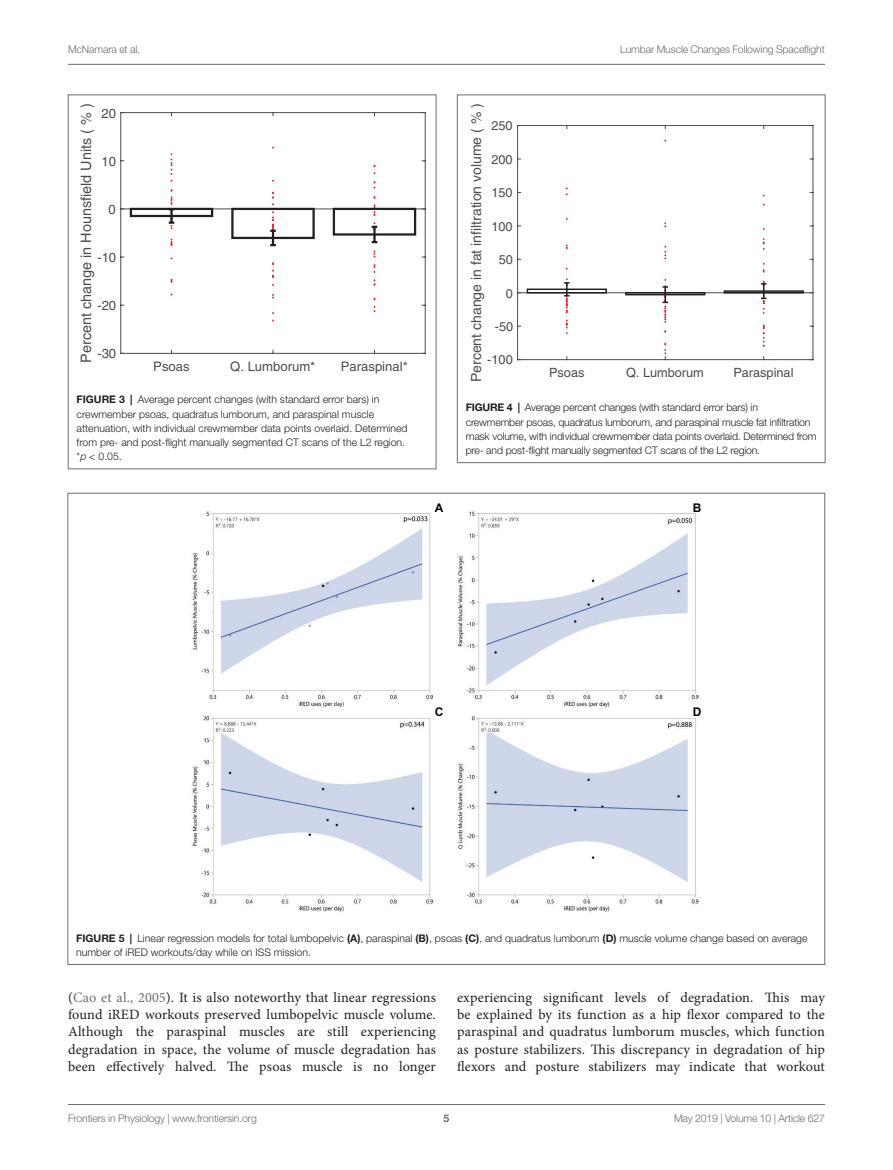
<style>
.page{position:relative;width:893px;height:1170px;background:#fff}
.page>*{position:absolute;margin:0;border:0;box-sizing:border-box;transform-origin:0 0}
.t1{font:14.4px "Helvetica";color:#4d4d4f}
.TEXT_FLUSH{font:14.25px/17.2px "Minion Pro";letter-spacing:.005em;color:#231f20;text-align:justify}
.t2{font:13.95px "Helvetica";color:#4d4d4f}
.t3{font:13.05px "Helvetica";color:#4d4d4f}
.t4{font:12.75px "Helvetica";color:#4d4d4f}
.t5{font:700 12px "Arial";color:#040503}
.FIG_LEG{font:300 10.5px/14.2px "Helvetica Neue LT Std";color:#231f20}
.t6{font:300 10.5px "Helvetica Neue LT Std";letter-spacing:-.015em;color:#6c6d70}
.t7{font:700 10.5px "Helvetica Neue LT Std";color:#6c6d70}
.s1{font-weight:700}
.s2{font-style:italic}
.s3{color:#6c6d70}
</style>
<div class="page">
<hr style="left:68px;top:64px;width:757px;height:1px;background:#6c6d70">
<hr style="left:68px;top:1104px;width:757px;height:1px;background:#6c6d70">
<hr style="left:518px;top:125px;width:295px;height:1px;background:#4b4c4d">
<hr style="left:518px;top:359px;width:295px;height:1px;background:#4b4c4d">
<hr style="left:813px;top:125px;width:1px;height:234px;background:#4b4c4d">
<hr style="left:517px;top:125px;width:1px;height:234px;background:#4b4c4d">
<hr style="left:518px;top:292px;width:295px;height:1px;background:#4b4c4d">
<svg style="left:566px;top:320px;width:2px;height:14px"></svg>
<svg style="left:664px;top:342px;width:2px;height:17px"></svg>
<svg style="left:763px;top:324px;width:2px;height:23px"></svg>
<svg style="left:664px;top:246px;width:2px;height:13px"></svg>
<svg style="left:763px;top:238px;width:2px;height:12px"></svg>
<div style="left:724px;top:290px;width:80px;height:3px;border:2px solid #231f20"></div>
<div style="left:625px;top:292px;width:80px;height:3px;border:2px solid #231f20"></div>
<div style="left:527px;top:288px;width:80px;height:5px;border:2px solid #231f20"></div>
<svg style="left:761px;top:280px;width:5px;height:34px"></svg>
<svg style="left:564px;top:278px;width:5px;height:35px"></svg>
<svg style="left:662px;top:279px;width:6px;height:43px"></svg>
<div style="left:457px;top:95px;width:368px;height:368px;border:1px solid #6c6d70"></div>
<img style="left:191px;top:510px;width:508px;height:402px">
<hr style="left:121px;top:112px;width:304px;height:1px;background:#4b4c4d">
<hr style="left:121px;top:353px;width:304px;height:1px;background:#4b4c4d">
<hr style="left:425px;top:113px;width:1px;height:240px;background:#4b4c4d">
<hr style="left:120px;top:113px;width:1px;height:240px;background:#4b4c4d">
<svg style="left:121px;top:147px;width:304px;height:139px"></svg>
<div style="left:68px;top:95px;width:368px;height:374px;border:1px solid #6c6d70"></div>
<p class="t6" style="left:68px;top:42px;width:74px">McNamara et al.</p>
<p class="t6" style="left:620px;top:42px;width:206px">Lumbar Muscle Changes Following Spaceflight</p>
<p class="t1" style="left:78px;top:363px;width:261px;rotate:-90deg">Percent change in Hounsfield Units ( % )</p>
<p class="FIG_LEG" style="left:77px;top:392px;width:332px"><span class="s1">FIGURE 3 |</span> Average percent changes (with standard error bars) in crewmember psoas, quadratus lumborum, and paraspinal muscle attenuation, with individual crewmember data points overlaid. Determined from pre- and post-flight manually segmented CT scans of the L2 region. *<span class="s2">p</span> &lt; 0.05.</p>
<p class="t3" style="left:102px;top:105px;width:16px">20</p>
<p class="t3" style="left:102px;top:153px;width:16px">10</p>
<p class="t3" style="left:109px;top:202px;width:9px">0</p>
<p class="t3" style="left:97px;top:250px;width:20px">-10</p>
<p class="t3" style="left:97px;top:298px;width:20px">-20</p>
<p class="t3" style="left:97px;top:346px;width:20px">-30</p>
<p class="t3" style="left:153px;top:359px;width:38px">Psoas</p>
<p class="t3" style="left:230px;top:359px;width:87px">Q. Lumborum*</p>
<p class="t3" style="left:341px;top:359px;width:68px">Paraspinal*</p>
<p class="t2" style="left:468px;top:382px;width:280px;rotate:-90deg">Percent change in fat infiltration volume ( % )</p>
<p class="FIG_LEG" style="left:466px;top:400px;width:352px"><span class="s1">FIGURE 4 |</span> Average percent changes (with standard error bars) in crewmember psoas, quadratus lumborum, and paraspinal muscle fat infiltration mask volume, with individual crewmember data points overlaid. Determined from pre- and post-flight manually segmented CT scans of the L2 region.</p>
<p class="t4" style="left:491px;top:118px;width:23px">250</p>
<p class="t4" style="left:491px;top:152px;width:23px">200</p>
<p class="t4" style="left:491px;top:185px;width:23px">150</p>
<p class="t4" style="left:491px;top:219px;width:23px">100</p>
<p class="t4" style="left:499px;top:252px;width:16px">50</p>
<p class="t4" style="left:506px;top:285px;width:9px">0</p>
<p class="t4" style="left:495px;top:319px;width:20px">-50</p>
<p class="t4" style="left:487px;top:352px;width:27px">-100</p>
<p class="t4" style="left:549px;top:365px;width:37px">Psoas</p>
<p class="t4" style="left:626px;top:365px;width:79px">Q. Lumborum</p>
<p class="t4" style="left:733px;top:365px;width:62px">Paraspinal</p>
<p class="t5" style="left:435px;top:499px;width:10px">A</p>
<p class="t5" style="left:693px;top:499px;width:10px">B</p>
<p class="t5" style="left:435px;top:704px;width:10px">C</p>
<p class="t5" style="left:693px;top:704px;width:10px">D</p>
<p class="FIG_LEG" style="left:76px;top:930px;width:733px"><span class="s1">FIGURE 5 |</span> Linear regression models for total lumbopelvic <span class="s1">(A)</span>, paraspinal <span class="s1">(B)</span>, psoas <span class="s1">(C)</span>, and quadratus lumborum <span class="s1">(D)</span> muscle volume change based on average number of iRED workouts/day while on ISS mission.</p>
<p class="TEXT_FLUSH" style="left:68px;top:988px;width:369px">(<span class="s3">Cao et al., 2005</span>). It is also noteworthy that linear regressions found iRED workouts preserved lumbopelvic muscle volume.<br>Although the paraspinal muscles are still experiencing degradation in space, the volume of muscle degradation has been effectively halved. The psoas muscle is no longer</p>
<p class="TEXT_FLUSH" style="left:457px;top:988px;width:369px">experiencing significant levels of degradation. This may be explained by its function as a hip flexor compared to the paraspinal and quadratus lumborum muscles, which function as posture stabilizers. This discrepancy in degradation of hip flexors and posture stabilizers may indicate that workout</p>
<p class="t6" style="left:68px;top:1111px;width:190px">Frontiers in Physiology | www.frontiersin.org</p>
<p class="t7" style="left:444px;top:1111px;width:7px">5</p>
<p class="t6" style="left:674px;top:1111px;width:152px">May 2019 | Volume 10 | Article 627</p>
</div>
